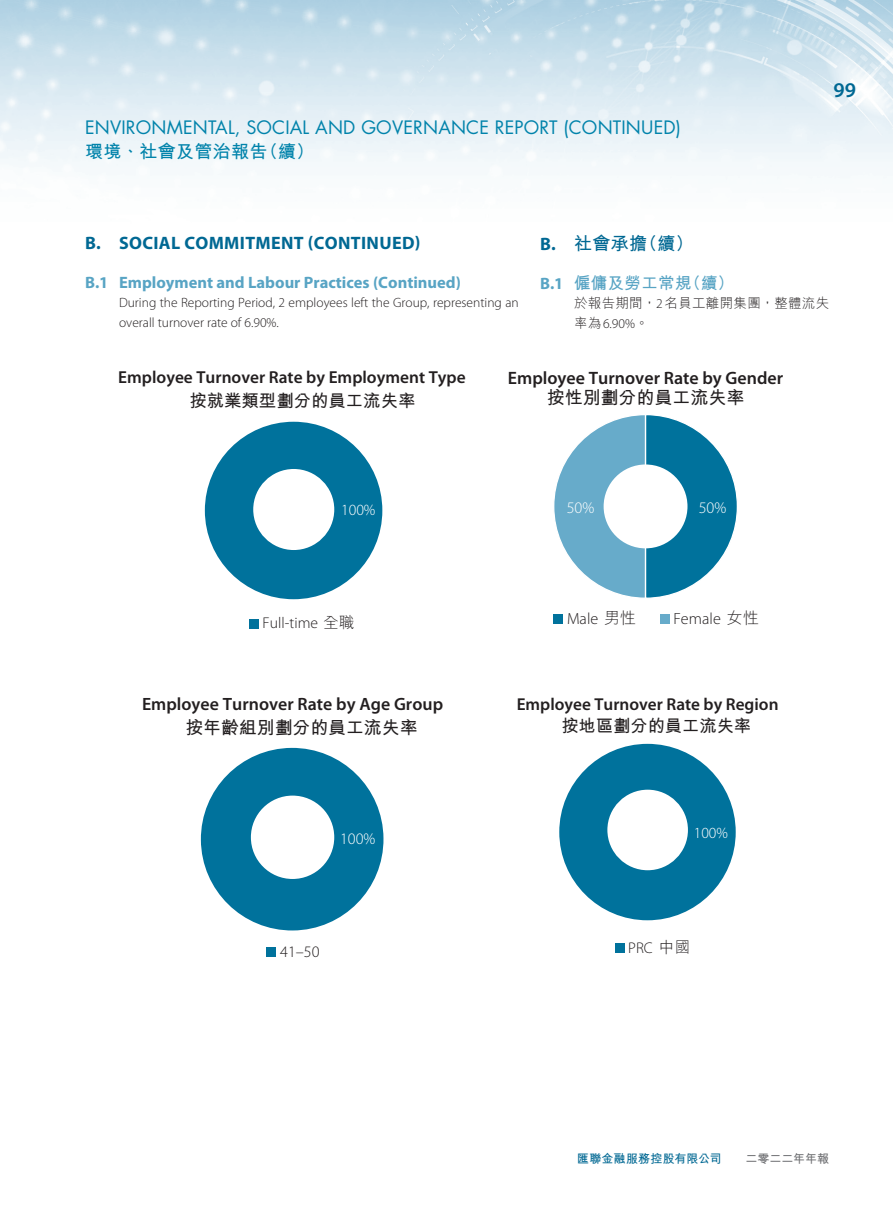
<style>
.page{position:relative;width:893px;height:1212px;background:#fff}
.page>*{position:absolute;margin:0;border:0;box-sizing:border-box;transform-origin:0 0}
.t1{font:600 21px "Myriad Pro";color:#006893}
.t2{font:18px "Futura Std";letter-spacing:.01em;color:#0183ab}
.t3{font:600 18px/20.4px "Myriad Pro";color:#231f20;text-align:center}
._01_H1_E{font:700 18px "Myriad Pro";letter-spacing:.02em;color:#006893}
.t4{font:700 18px "M Hei HK";letter-spacing:.02em;color:#0183ab}
._001_H1_C{font:700 18px "M Hei HK";color:#006893}
.t5{font:600 17.85px "Myriad Pro";color:#231f20}
.t6{font:700 17.85px "M Hei HK";color:#231f20}
.t7{font:600 17.4px/24.2px "Myriad Pro";color:#231f20}
.t8{font:600 17.25px/22.2px "Myriad Pro";color:#231f20}
._02_H2_E{font:700 16.5px "Myriad Pro";color:#58a4c4}
._002_H2_C{font:700 16.5px "M Hei HK";letter-spacing:.02em;color:#58a4c4}
.t9{font:300 16.2px "Myriad Pro";letter-spacing:.005em;color:#231f20}
.t10{font:300 16.2px "Myriad Pro";color:#fff}
.t11{font:300 16.05px "Myriad Pro";color:#231f20}
.t12{font:300 16.05px "Myriad Pro";color:#fff}
.t13{font:300 15.6px "Myriad Pro";letter-spacing:.005em;color:#231f20}
.t14{font:300 15.6px "Myriad Pro";letter-spacing:-.005em;color:#fff}
._00_txt_E{font:300 13.5px/19.5px "Myriad Pro";color:#231f20}
._000_txt_C{font:300 13.5px/19.5px "M Hei HK";letter-spacing:.02em;color:#231f20}
.t15{font:700 12px "M Hei HK";color:#006893}
.t16{font:700 12px "M Hei HK";letter-spacing:-.005em;color:#6c6d70}
.s1{font-family:"Myriad Pro"}
.s2{font-family:"M Hei HK";font-weight:700}
.s3{font-family:"M Hei HK"}
</style>
<div class="page">
<img style="left:0;top:0;width:893px;height:957px">
<div style="left:205px;top:422px;width:177px;height:177px;background:#00729c;border-radius:89px"></div>
<div style="left:250px;top:619px;width:9px;height:9px;background:#00729c"></div>
<div style="left:253px;top:469px;width:81px;height:81px;background:#fff;border-radius:50%"></div>
<svg style="left:552px;top:413px;width:187px;height:187px"></svg>
<div style="left:553px;top:614px;width:10px;height:10px;background:#00729c"></div>
<div style="left:660px;top:614px;width:9px;height:10px;background:#67abca"></div>
<div style="left:604px;top:464px;width:83px;height:84px;background:#fff;border-radius:50%"></div>
<div style="left:200px;top:747px;width:184px;height:184px;background:#00729c;border-radius:91px"></div>
<div style="left:267px;top:947px;width:9px;height:9px;background:#00729c"></div>
<div style="left:251px;top:795px;width:83px;height:84px;background:#fff;border-radius:50%"></div>
<div style="left:559px;top:744px;width:177px;height:176px;background:#00729c;border-radius:88px"></div>
<div style="left:615px;top:944px;width:9px;height:9px;background:#00729c"></div>
<div style="left:607px;top:790px;width:81px;height:80px;background:#fff;border-radius:50%"></div>
<h2 class="t2" style="left:85px;top:116px;width:597px">ENVIRONMENTAL, SOCIAL AND GOVERNANCE REPORT (CONTINUED)</h2>
<h2 class="t4" style="left:85px;top:138px;width:230px">環境、社會及管治報告（續）</h2>
<h1 class="t1" style="left:833px;top:76px;width:24px">99</h1>
<p class="_01_H1_E" style="left:85px;top:231px;width:337px">B. SOCIAL COMMITMENT (CONTINUED)</p>
<p class="_02_H2_E" style="left:85px;top:272px;width:377px">B.1 Employment and Labour Practices (Continued)</p>
<p class="_00_txt_E" style="left:119px;top:293px;width:401px">During the Reporting Period, 2 employees left the Group, representing an overall turnover rate of 6.90%.</p>
<p class="_001_H1_C" style="left:540px;top:230px;width:155px"><span class="s1">B.</span> 社會承擔（續）</p>
<p class="_002_H2_C" style="left:540px;top:271px;width:196px"><span class="s1">B.1</span> 僱傭及勞工常規（續）</p>
<p class="_000_txt_C" style="left:574px;top:294px;width:257px">於報告期間，<span class="s1">2</span>名員工離開集團，整體流失率為<span class="s1">6.90%</span>。</p>
<p class="t7" style="left:189px;top:365px;width:278px;text-indent:-71px">Employee Turnover Rate by Employment Type<span class="s2">按就業類型劃分的員工流失率</span></p>
<p class="t3" style="left:508px;top:367px;width:277px">Employee Turnover Rate by Gender<span class="s2">按性別劃分的員工流失率</span></p>
<p class="t14" style="left:341px;top:500px;width:36px">100%</p>
<p class="t10" style="left:567px;top:498px;width:29px">50%</p>
<p class="t10" style="left:699px;top:498px;width:29px">50%</p>
<p class="t13" style="left:263px;top:614px;width:93px">Full-time <span class="s3">全職</span></p>
<p class="t9" style="left:567px;top:609px;width:70px">Male <span class="s3">男性</span></p>
<p class="t9" style="left:673px;top:609px;width:87px">Female <span class="s3">女性</span></p>
<p class="t5" style="left:142px;top:693px;width:303px">Employee Turnover Rate by Age Group</p>
<p class="t6" style="left:185px;top:714px;width:234px">按年齡組別劃分的員工流失率</p>
<p class="t8" style="left:561px;top:692px;width:219px;text-indent:-45px">Employee Turnover Rate by Region<span class="s2">按地區劃分的員工流失率</span></p>
<p class="t12" style="left:340px;top:829px;width:37px">100%</p>
<p class="t14" style="left:694px;top:823px;width:36px">100%</p>
<p class="t11" style="left:280px;top:942px;width:41px">41–50</p>
<p class="t13" style="left:628px;top:938px;width:63px">PRC <span class="s3">中國</span></p>
<p class="t15" style="left:577px;top:1150px;width:146px">匯聯金融服務控股有限公司</p>
<p class="t16" style="left:745px;top:1150px;width:85px">二零二二年年報</p>
</div>
